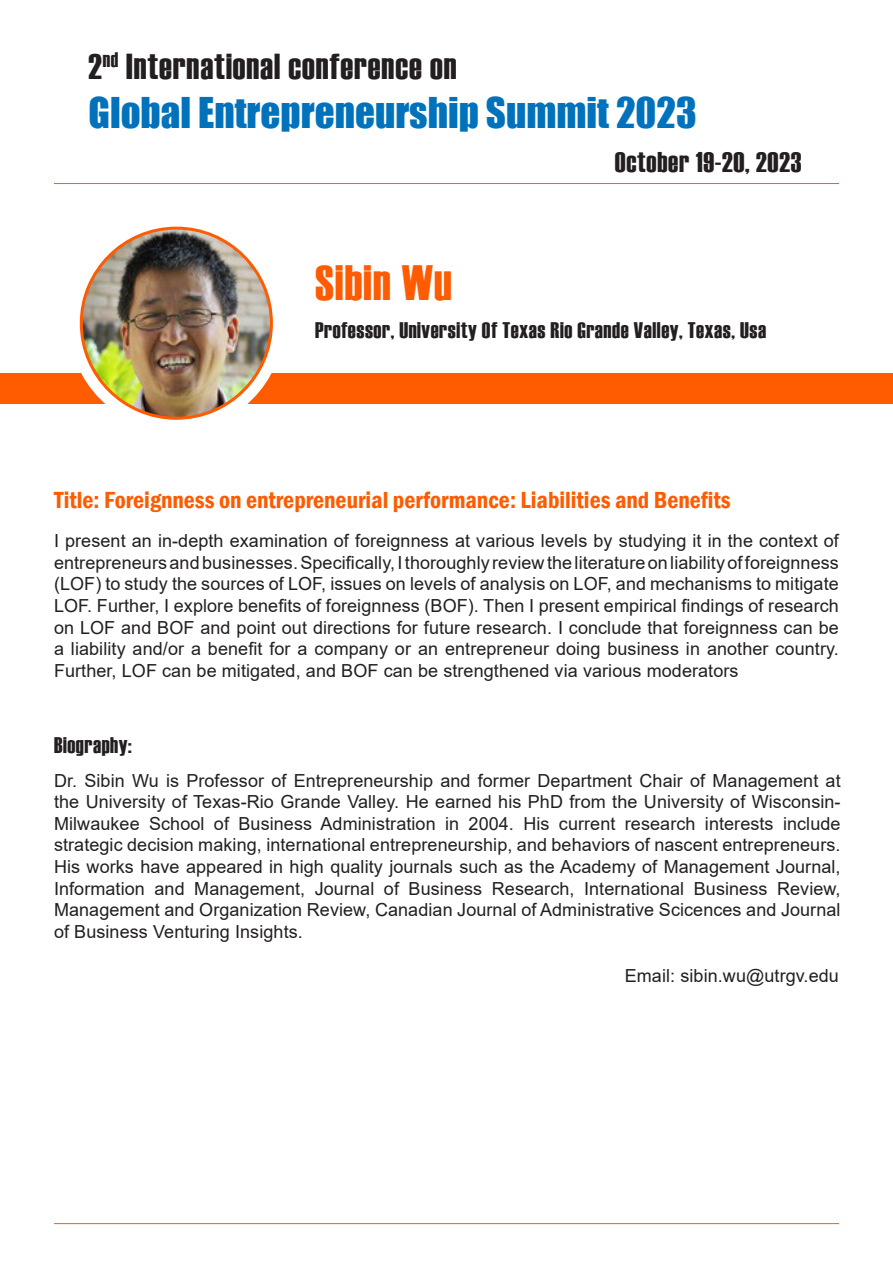
<style>
.page{position:relative;width:893px;height:1263px;background:#fff}
.page>*{position:absolute;margin:0;border:0;box-sizing:border-box;transform-origin:0 0}
.t1{font:49.5px "Haettenschweiler";letter-spacing:.025em;color:#ff5b00}
.t2{font:39px "Impact";color:#0072bc}
.t3{font:36px "Haettenschweiler";letter-spacing:.025em;color:#231f20}
.t4{font:28.5px "Haettenschweiler";letter-spacing:.025em;color:#231f20}
.Pa2{font:600 condensed 24px "Franklin Gothic";color:#ff5b00}
.t5{font:22.5px "Haettenschweiler";letter-spacing:.025em;color:#231f20}
.t6{font:18px/21.6px "Arial";letter-spacing:.005em;color:#231f20;text-align:justify}
</style>
<div class="page">
<hr style="left:54px;top:183px;width:785px;height:1px;background:#ff5b00">
<hr style="left:54px;top:1223px;width:785px;height:1px;background:#ff5b00">
<div style="left:0;top:373px;width:893px;height:31px;background:#ff5b00"></div>
<svg style="left:69px;top:216px;width:215px;height:215px"></svg>
<img style="left:81px;top:228px;width:190px;height:190px;border-radius:95px">
<h3 class="t3" style="left:88px;top:42px;width:369px">2<sup>nd</sup> International conference on</h3>
<h2 class="t2" style="left:88px;top:83px;width:610px">Global Entrepreneurship Summit 2023</h2>
<h3 class="t4" style="left:615px;top:143px;width:188px">October 19-20, 2023</h3>
<p class="t1" style="left:315px;top:250px;width:138px">Sibin Wu</p>
<p class="t5" style="left:315px;top:315px;width:453px">Professor, University Of Texas Rio Grande Valley, Texas, Usa</p>
<p class="Pa2" style="left:54px;top:484px;width:678px">Title: Foreignness on entrepreneurial performance: Liabilities and Benefits</p>
<p class="t6" style="left:54px;top:530px;width:786px">I present an in-depth examination of foreignness at various levels by studying it in the context of entrepreneurs and businesses. Specifically, I thoroughly review the literature on liability of foreignness (LOF) to study the sources of LOF, issues on levels of analysis on LOF, and mechanisms to mitigate LOF. Further, I explore benefits of foreignness (BOF). Then I present empirical findings of research on LOF and BOF and point out directions for future research. I conclude that foreignness can be a liability and/or a benefit for a company or an entrepreneur doing business in another country.<br>Further, LOF can be mitigated, and BOF can be strengthened via various moderators</p>
<p class="t5" style="left:54px;top:730px;width:79px">Biography:</p>
<p class="t6" style="left:54px;top:769px;width:788px">Dr. Sibin Wu is Professor of Entrepreneurship and former Department Chair of Management at the University of Texas-Rio Grande Valley. He earned his PhD from the University of Wisconsin-Milwaukee School of Business Administration in 2004. His current research interests include strategic decision making, international entrepreneurship, and behaviors of nascent entrepreneurs.<br>His works have appeared in high quality journals such as the Academy of Management Journal, Information and Management, Journal of Business Research, International Business Review, Management and Organization Review, Canadian Journal of Administrative Scicences and Journal of Business Venturing Insights.</p>
<p class="t6" style="left:625px;top:964px;width:216px">Email: sibin.wu@utrgv.edu</p>
</div>
